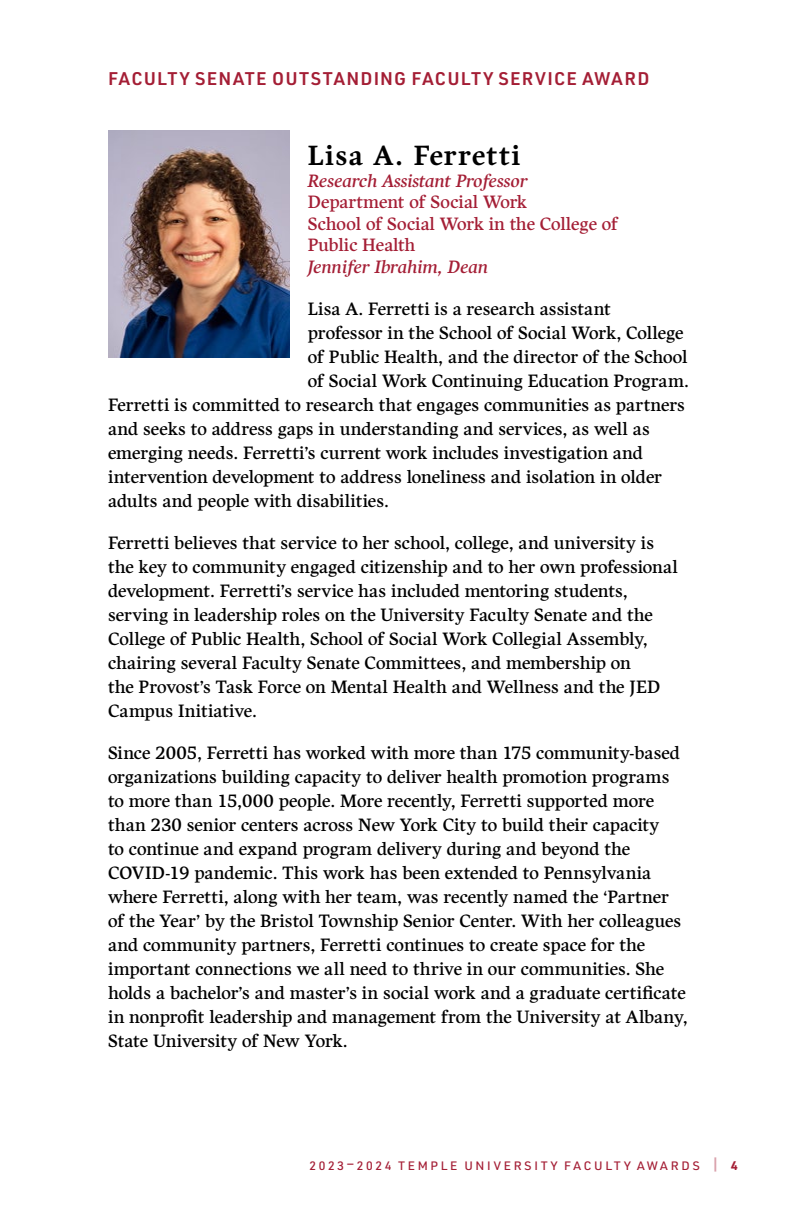
<style>
.page{position:relative;width:792px;height:1224px;background:#fff}
.page>*{position:absolute;margin:0;border:0;box-sizing:border-box;transform-origin:0 0}
.t1{font:700 28px "Harfang";letter-spacing:.045em;color:#000}
.t2{font:18px/24px "Harfang";color:#000}
.t3{font:18px/21.6px "Harfang";letter-spacing:-.005em;color:#a41e35}
.t4{font:italic 18px "Harfang";color:#a41e35}
.t5{font:600 18px "URWDIN";letter-spacing:.07em;color:#a41e35}
.t6{font:16px "URWDIN";letter-spacing:.145em;color:#a41e35}
.s1{font-weight:600;color:#d9a0aa}
.s2{font-weight:600}
</style>
<div class="page">
<img style="left:108px;top:130px;width:182px;height:227px">
<p class="t5" style="left:108px;top:66px;width:543px">FACULTY SENATE OUTSTANDING FACULTY SERVICE AWARD</p>
<h1 class="t1" style="left:308px;top:138px;width:214px">Lisa A. Ferretti</h1>
<p class="t4" style="left:308px;top:170px;width:221px">Research Assistant Professor</p>
<p class="t3" style="left:308px;top:191px;width:312px">Department of Social Work<br>School of Social Work in the College of<br>Public Health</p>
<p class="t4" style="left:308px;top:256px;width:182px">Jennifer Ibrahim, Dean</p>
<p class="t2" style="left:308px;top:297px;width:304px">Lisa A. Ferretti is a research assistant</p>
<p class="t2" style="left:308px;top:321px;width:377px">professor in the School of Social Work, College</p>
<p class="t2" style="left:308px;top:345px;width:381px">of Public Health, and the director of the School</p>
<p class="t2" style="left:308px;top:369px;width:382px">of Social Work Continuing Education Program.</p>
<p class="t2" style="left:108px;top:393px;width:579px">Ferretti is committed to research that engages communities as partners</p>
<p class="t2" style="left:108px;top:417px;width:543px">and seeks to address gaps in understanding and services, as well as</p>
<p class="t2" style="left:108px;top:441px;width:537px">emerging needs. Ferretti’s current work includes investigation and</p>
<p class="t2" style="left:108px;top:465px;width:556px">intervention development to address loneliness and isolation in older</p>
<p class="t2" style="left:108px;top:489px;width:283px">adults and people with disabilities.</p>
<p class="t2" style="left:108px;top:531px;width:572px">Ferretti believes that service to her school, college, and university is the key to community engaged citizenship and to her own professional development. Ferretti’s service has included mentoring students, serving in leadership roles on the University Faculty Senate and the College of Public Health, School of Social Work Collegial Assembly, chairing several Faculty Senate Committees, and membership on<br>the Provost’s Task Force on Mental Health and Wellness and the JED Campus Initiative.</p>
<p class="t2" style="left:108px;top:741px;width:581px">Since 2005, Ferretti has worked with more than 175 community-based organizations building capacity to deliver health promotion programs to more than 15,000 people. More recently, Ferretti supported more than 230 senior centers across New York City to build their capacity<br>to continue and expand program delivery during and beyond the COVID-19 pandemic. This work has been extended to Pennsylvania where Ferretti, along with her team, was recently named the ‘Partner of the Year’ by the Bristol Township Senior Center. With her colleagues and community partners, Ferretti continues to create space for the important connections we all need to thrive in our communities. She holds a bachelor’s and master’s in social work and a graduate certificate in nonprofit leadership and management from the University at Albany, State University of New York.</p>
<p class="t6" style="left:310px;top:1153px;width:430px">2023–2024 TEMPLE UNIVERSITY FACULTY AWARDS <span class="s1">|</span> <span class="s2">4</span></p>
</div>
